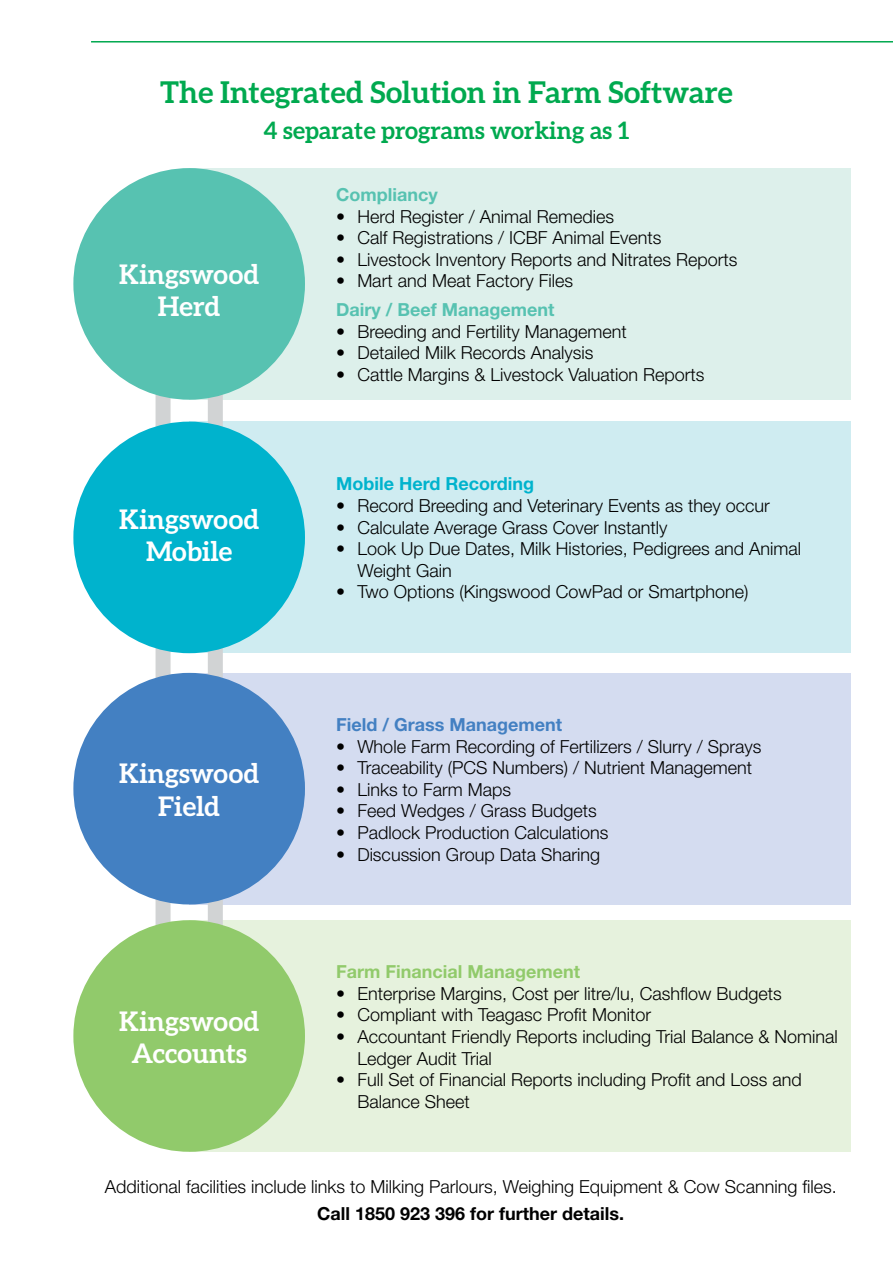
<style>
.page{position:relative;width:893px;height:1263px;background:#fff}
.page>*{position:absolute;margin:0;border:0;box-sizing:border-box;transform-origin:0 0}
.t1{font:700 30px "Aleo";color:#00a94f}
.t2{font:700 27px/32.4px "Aleo";color:#fff;text-align:center}
.t3{font:700 24px "Aleo";color:#00a94f}
.t4{font:300 18px/21.6px "Helvetica Neue";color:#000}
.t5{font:700 18px "Helvetica Neue";color:#000}
.t6{font:700 18px "Helvetica Neue";color:#57c2b1}
.t7{font:700 18px "Helvetica Neue";color:#91ca6b}
.t8{font:700 18px "Helvetica Neue";color:#4380c2}
.t9{font:700 18px "Helvetica Neue";color:#00b3cd}
</style>
<div class="page">
<div style="left:189px;top:168px;width:661px;height:232px;background:#ddf0eb"></div>
<div style="left:189px;top:422px;width:661px;height:231px;background:#cfecf1"></div>
<div style="left:189px;top:673px;width:661px;height:231px;background:#d4dcf0"></div>
<div style="left:189px;top:920px;width:661px;height:232px;background:#e6f2dd"></div>
<div style="left:208px;top:284px;width:15px;height:758px;background:#d1d3d4"></div>
<div style="left:156px;top:284px;width:15px;height:758px;background:#d1d3d4"></div>
<hr style="left:91px;top:41px;width:802px;height:2px;background:#00a94f">
<div style="left:73px;top:673px;width:232px;height:231px;background:#4380c2;border-radius:50%"></div>
<div style="left:73px;top:168px;width:232px;height:232px;background:#57c2b1;border-radius:50%"></div>
<div style="left:73px;top:422px;width:232px;height:231px;background:#00b3cd;border-radius:50%"></div>
<div style="left:73px;top:920px;width:232px;height:232px;background:#91ca6b;border-radius:50%"></div>
<h1 class="t1" style="left:160px;top:75px;width:574px">The Integrated Solution in Farm Software</h1>
<h3 class="t3" style="left:264px;top:116px;width:367px">4 separate programs working as 1</h3>
<h2 class="t2" style="left:119px;top:257px;width:141px">Kingswood<br>Herd</h2>
<h2 class="t2" style="left:119px;top:502px;width:141px">Kingswood<br>Mobile</h2>
<h2 class="t2" style="left:119px;top:757px;width:141px">Kingswood<br>Field</h2>
<h2 class="t2" style="left:119px;top:1004px;width:141px">Kingswood<br>Accounts</h2>
<p class="t6" style="left:336px;top:183px;width:103px">Compliancy</p>
<p class="t4" style="left:336px;top:205px;width:279px">• Herd Register / Animal Remedies</p>
<p class="t4" style="left:336px;top:227px;width:327px">• Calf Registrations / ICBF Animal Events</p>
<p class="t4" style="left:336px;top:248px;width:403px">• Livestock Inventory Reports and Nitrates Reports</p>
<p class="t4" style="left:336px;top:270px;width:238px">• Mart and Meat Factory Files</p>
<p class="t6" style="left:336px;top:299px;width:220px">Dairy / Beef Management</p>
<p class="t4" style="left:336px;top:320px;width:292px">• Breeding and Fertility Management</p>
<p class="t4" style="left:336px;top:342px;width:259px">• Detailed Milk Records Analysis</p>
<p class="t4" style="left:336px;top:363px;width:370px">• Cattle Margins &amp; Livestock Valuation Reports</p>
<p class="t9" style="left:336px;top:473px;width:199px">Mobile Herd Recording</p>
<p class="t4" style="left:336px;top:494px;width:435px">• Record Breeding and Veterinary Events as they occur</p>
<p class="t4" style="left:336px;top:516px;width:333px">• Calculate Average Grass Cover Instantly</p>
<p class="t4" style="left:357px;top:538px;width:445px;text-indent:-21px">• Look Up Due Dates, Milk Histories, Pedigrees and Animal<br>Weight Gain</p>
<p class="t4" style="left:336px;top:581px;width:414px">• Two Options (Kingswood CowPad or Smartphone)</p>
<p class="t8" style="left:336px;top:713px;width:227px">Field / Grass Management</p>
<p class="t4" style="left:336px;top:735px;width:427px">• Whole Farm Recording of Fertilizers / Slurry / Sprays</p>
<p class="t4" style="left:336px;top:756px;width:418px">• Traceability (PCS Numbers) / Nutrient Management</p>
<p class="t4" style="left:336px;top:778px;width:176px">• Links to Farm Maps</p>
<p class="t4" style="left:336px;top:800px;width:262px">• Feed Wedges / Grass Budgets</p>
<p class="t4" style="left:336px;top:821px;width:274px">• Padlock Production Calculations</p>
<p class="t4" style="left:336px;top:843px;width:265px">• Discussion Group Data Sharing</p>
<p class="t7" style="left:336px;top:961px;width:245px">Farm Financial Management</p>
<p class="t4" style="left:336px;top:982px;width:447px">• Enterprise Margins, Cost per litre/lu, Cashflow Budgets</p>
<p class="t4" style="left:336px;top:1004px;width:317px">• Compliant with Teagasc Profit Monitor</p>
<p class="t4" style="left:357px;top:1025px;width:482px;text-indent:-21px">• Accountant Friendly Reports including Trial Balance &amp; Nominal<br>Ledger Audit Trial</p>
<p class="t4" style="left:357px;top:1069px;width:446px;text-indent:-21px">• Full Set of Financial Reports including Profit and Loss and<br>Balance Sheet</p>
<p class="t4" style="left:105px;top:1176px;width:733px">Additional facilities include links to Milking Parlours, Weighing Equipment &amp; Cow Scanning files.</p>
<p class="t5" style="left:317px;top:1203px;width:309px">Call 1850 923 396 for further details.</p>
</div>
